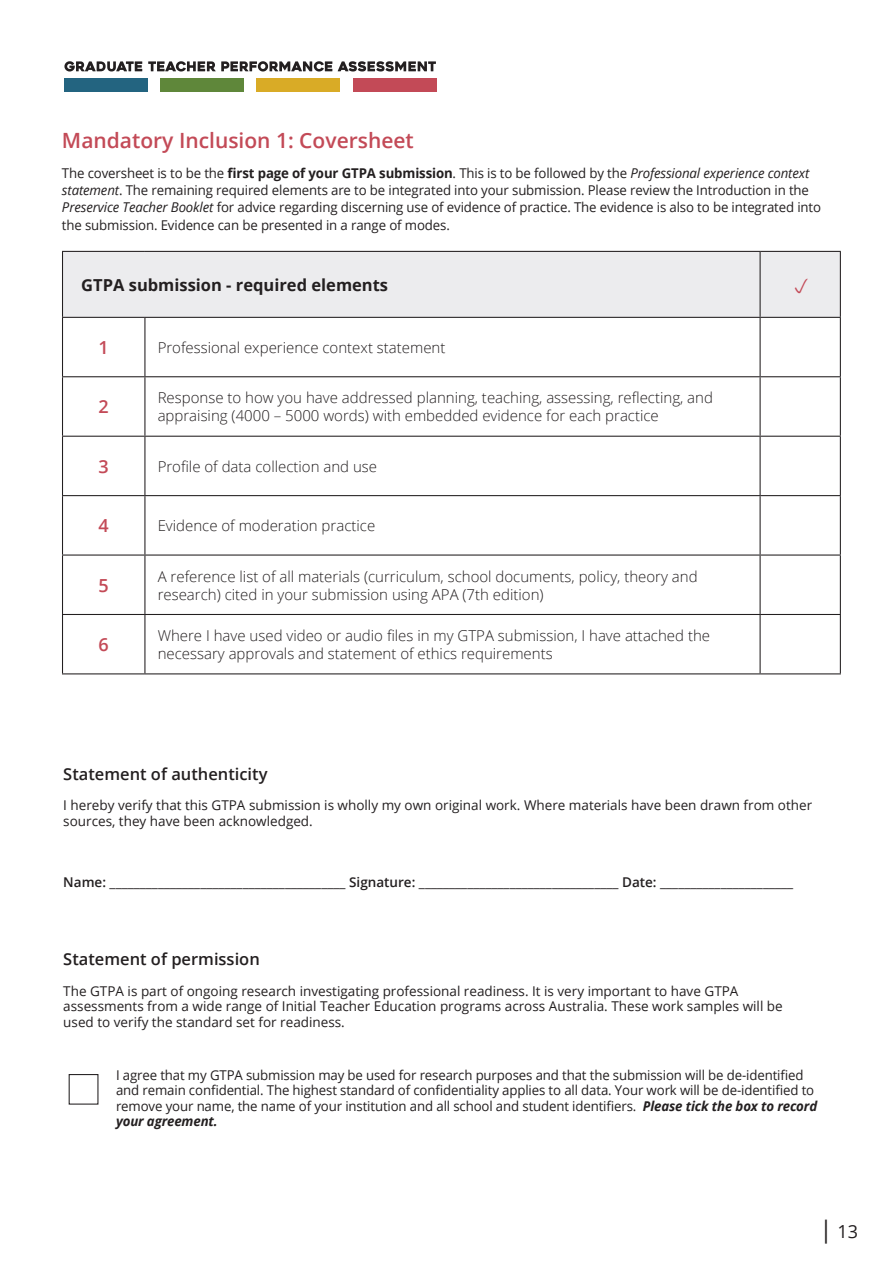
<style>
.page{position:relative;width:893px;height:1263px;background:#fff}
.page>*{position:absolute;margin:0;border:0;box-sizing:border-box;transform-origin:0 0}
.t1{font:600 21px "Open Sans";color:#c34a57}
.t2{font:600 18px "Open Sans";color:#c34a57}
.t3{font:18px "Open Sans";color:#231f20}
.t4{font:600 16.5px "Open Sans";color:#231f20}
.t5{font:700 16.5px "Open Sans";color:#231f20}
.t6{font:300 15px/18px "Open Sans";color:#231f20}
.Body{font:13.5px/15.6px "Open Sans";letter-spacing:-.01em;color:#231f20}
.s1{font-weight:700}
.s2{font-style:italic}
.s3{font-weight:600}
.s4{font-weight:700;font-style:italic}
.s5{font-size:24px}
</style>
<div class="page">
<div style="left:63px;top:252px;width:777px;height:65px;background:#ececee"></div>
<hr style="left:760px;top:251px;width:81px;height:1px;background:#231f20">
<hr style="left:840px;top:252px;width:1px;height:65px;background:#231f20">
<hr style="left:760px;top:317px;width:81px;height:1px;background:#231f20">
<hr style="left:840px;top:318px;width:1px;height:58px;background:#231f20">
<hr style="left:760px;top:376px;width:81px;height:1px;background:#231f20">
<hr style="left:840px;top:377px;width:1px;height:59px;background:#231f20">
<hr style="left:760px;top:436px;width:81px;height:1px;background:#231f20">
<hr style="left:840px;top:437px;width:1px;height:58px;background:#231f20">
<hr style="left:760px;top:495px;width:81px;height:1px;background:#231f20">
<hr style="left:840px;top:496px;width:1px;height:58px;background:#231f20">
<hr style="left:760px;top:554px;width:81px;height:2px;background:#231f20">
<hr style="left:840px;top:556px;width:1px;height:58px;background:#231f20">
<hr style="left:760px;top:614px;width:81px;height:1px;background:#231f20">
<hr style="left:840px;top:615px;width:1px;height:58px;background:#231f20">
<hr style="left:760px;top:673px;width:81px;height:1px;background:#231f20">
<hr style="left:62px;top:251px;width:83px;height:1px;background:#231f20">
<hr style="left:62px;top:252px;width:1px;height:65px;background:#231f20">
<hr style="left:145px;top:251px;width:615px;height:1px;background:#231f20">
<hr style="left:760px;top:252px;width:1px;height:65px;background:#231f20">
<hr style="left:62px;top:317px;width:83px;height:1px;background:#231f20">
<hr style="left:62px;top:318px;width:1px;height:58px;background:#231f20">
<hr style="left:145px;top:317px;width:615px;height:1px;background:#231f20">
<hr style="left:144px;top:318px;width:1px;height:58px;background:#231f20">
<hr style="left:760px;top:318px;width:1px;height:58px;background:#231f20">
<hr style="left:62px;top:376px;width:83px;height:1px;background:#231f20">
<hr style="left:62px;top:377px;width:1px;height:59px;background:#231f20">
<hr style="left:145px;top:376px;width:615px;height:1px;background:#231f20">
<hr style="left:144px;top:377px;width:1px;height:59px;background:#231f20">
<hr style="left:760px;top:377px;width:1px;height:59px;background:#231f20">
<hr style="left:62px;top:436px;width:83px;height:1px;background:#231f20">
<hr style="left:62px;top:437px;width:1px;height:58px;background:#231f20">
<hr style="left:145px;top:436px;width:615px;height:1px;background:#231f20">
<hr style="left:144px;top:437px;width:1px;height:58px;background:#231f20">
<hr style="left:760px;top:437px;width:1px;height:58px;background:#231f20">
<hr style="left:62px;top:495px;width:83px;height:1px;background:#231f20">
<hr style="left:62px;top:496px;width:1px;height:58px;background:#231f20">
<hr style="left:145px;top:495px;width:615px;height:1px;background:#231f20">
<hr style="left:144px;top:496px;width:1px;height:58px;background:#231f20">
<hr style="left:760px;top:496px;width:1px;height:58px;background:#231f20">
<hr style="left:62px;top:554px;width:83px;height:2px;background:#231f20">
<hr style="left:62px;top:556px;width:1px;height:58px;background:#231f20">
<hr style="left:145px;top:554px;width:615px;height:2px;background:#231f20">
<hr style="left:144px;top:556px;width:1px;height:58px;background:#231f20">
<hr style="left:760px;top:556px;width:1px;height:58px;background:#231f20">
<hr style="left:62px;top:614px;width:83px;height:1px;background:#231f20">
<hr style="left:62px;top:615px;width:1px;height:58px;background:#231f20">
<hr style="left:145px;top:614px;width:615px;height:1px;background:#231f20">
<hr style="left:144px;top:615px;width:1px;height:58px;background:#231f20">
<hr style="left:760px;top:615px;width:1px;height:58px;background:#231f20">
<hr style="left:62px;top:673px;width:83px;height:1px;background:#231f20">
<hr style="left:145px;top:673px;width:615px;height:1px;background:#231f20">
<div style="left:64px;top:78px;width:83px;height:14px;background:#236480"></div>
<div style="left:160px;top:78px;width:84px;height:14px;background:#5f873a"></div>
<div style="left:257px;top:78px;width:83px;height:14px;background:#d9ab26"></div>
<div style="left:353px;top:78px;width:84px;height:14px;background:#c34a57"></div>
<svg style="left:64px;top:61px;width:372px;height:11px"></svg>
<svg style="left:795px;top:279px;width:13px;height:15px"></svg>
<p class="t1" style="left:62px;top:126px;width:353px">Mandatory Inclusion 1: Coversheet</p>
<p class="Body" style="left:62px;top:164px;width:761px;line-height:17.2px">The coversheet is to be the <span class="s1">first page of your GTPA submission</span>. This is to be followed by the <span class="s2">Professional experience context statement</span>. The remaining required elements are to be integrated into your submission. Please review the Introduction in the <span class="s2">Preservice Teacher Booklet</span> for advice regarding discerning use of evidence of practice. The evidence is also to be integrated into the submission. Evidence can be presented in a range of modes.</p>
<p class="t5" style="left:81px;top:273px;width:308px">GTPA submission - required elements</p>
<p class="t2" style="left:99px;top:335px;width:12px">1</p>
<p class="t6" style="left:158px;top:338px;width:289px">Professional experience context statement</p>
<p class="t2" style="left:99px;top:394px;width:12px">2</p>
<p class="t6" style="left:158px;top:388px;width:557px">Response to how you have addressed planning, teaching, assessing, reflecting, and appraising (4000 – 5000 words) with embedded evidence for each practice</p>
<p class="t2" style="left:99px;top:454px;width:12px">3</p>
<p class="t6" style="left:158px;top:457px;width:221px">Profile of data collection and use</p>
<p class="t2" style="left:99px;top:513px;width:12px">4</p>
<p class="t6" style="left:158px;top:516px;width:219px">Evidence of moderation practice</p>
<p class="t2" style="left:99px;top:573px;width:12px">5</p>
<p class="t6" style="left:158px;top:567px;width:541px">A reference list of all materials (curriculum, school documents, policy, theory and research) cited in your submission using APA (7th edition)</p>
<p class="t2" style="left:99px;top:632px;width:12px">6</p>
<p class="t6" style="left:158px;top:626px;width:554px">Where I have used video or audio files in my GTPA submission, I have attached the necessary approvals and statement of ethics requirements</p>
<p class="t4" style="left:63px;top:762px;width:206px">Statement of authenticity</p>
<p class="Body" style="left:63px;top:797px;width:750px">I hereby verify that this GTPA submission is wholly my own original work. Where materials have been drawn from other sources, they have been acknowledged.</p>
<p class="Body" style="left:63px;top:874px;width:731px"><span class="s3">Name:</span> _______________________________________ <span class="s3">Signature:</span> _________________________________ <span class="s3">Date:</span> ______________________</p>
<p class="t4" style="left:63px;top:948px;width:198px">Statement of permission</p>
<p class="Body" style="left:63px;top:983px;width:721px">The GTPA is part of ongoing research investigating professional readiness. It is very important to have GTPA assessments from a wide range of Initial Teacher Education programs across Australia. These work samples will be used to verify the standard set for readiness.</p>
<p class="Body" style="left:116px;top:1066px;width:703px">I agree that my GTPA submission may be used for research purposes and that the submission will be de-identified and remain confidential. The highest standard of confidentiality applies to all data. Your work will be de-identified to remove your name, the name of your institution and all school and student identifiers. <span class="s4">Please tick the box to record your agreement.</span></p>
<p class="t3" style="left:819px;top:1219px;width:40px"><span class="s5">|</span> 13</p>
</div>
